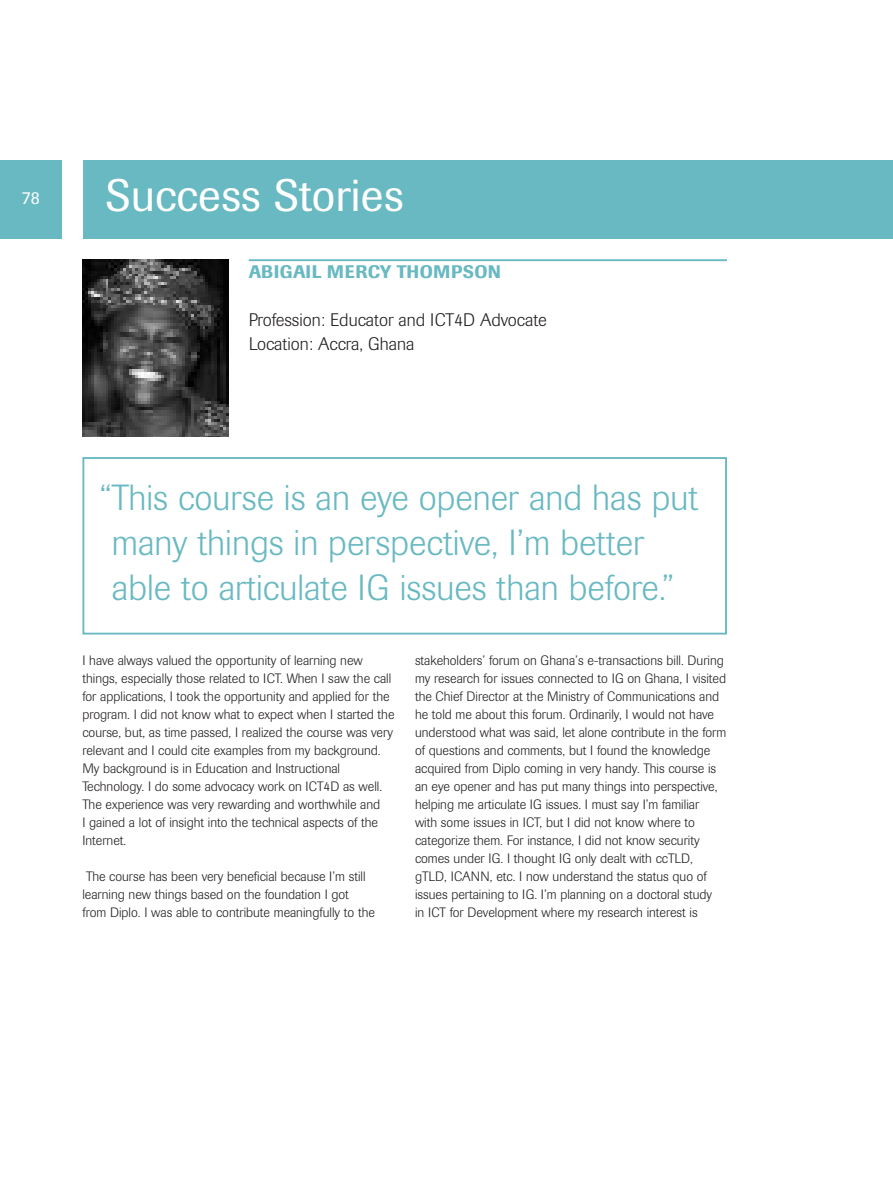
<style>
.page{position:relative;width:893px;height:1191px;background:#fff}
.page>*{position:absolute;margin:0;border:0;box-sizing:border-box;transform-origin:0 0}
.t1{font:45px "Imago";color:#fff}
.t2{font:300 36px/45px "Imago";color:#69b9c2}
.t3{font:300 18px/24px "Imago";color:#231f20}
.t4{font:500 18px "Imago";letter-spacing:.02em;color:#69b9c2}
.t5{font:18px "Imago";color:#fff}
.t6{font:300 13.5px/18px "Imago";color:#231f20}
</style>
<div class="page">
<div style="left:0;top:160px;width:62px;height:79px;background:#69b9c2"></div>
<div style="left:84px;top:160px;width:809px;height:79px;background:#69b9c2"></div>
<img style="left:82px;top:259px;width:146px;height:177px">
<div style="left:82px;top:457px;width:645px;height:177px;border:2px solid #69b9c2"></div>
<hr style="left:249px;top:259px;width:478px;height:2px;background:#69b9c2">
<h3 class="t5" style="left:22px;top:190px;width:20px">78</h3>
<h1 class="t1" style="left:106px;top:177px;width:299px">Success Stories</h1>
<h3 class="t4" style="left:249px;top:265px;width:254px">ABIGAIL MERCY THOMPSON</h3>
<h3 class="t3" style="left:249px;top:310px;width:300px">Profession: Educator and ICT4D Advocate<br>Location: Accra, Ghana</h3>
<h2 class="t2" style="left:112px;top:478px;width:588px;text-indent:-13px">“This course is an eye opener and has put many things in perspective, I’m better able to articulate IG issues than before.”</h2>
<p class="t6" style="left:82px;top:652px;width:314px">I have always valued the opportunity of learning new things, especially those related to ICT. When I saw the call for applications, I took the opportunity and applied for the program. I did not know what to expect when I started the course, but, as time passed, I realized the course was very relevant and I could cite examples from my background.<br>My background is in Education and Instructional Technology. I do some advocacy work on ICT4D as well.<br>The experience was very rewarding and worthwhile and<br>I gained a lot of insight into the technical aspects of the Internet.</p>
<p class="t6" style="left:82px;top:868px;width:294px">The course has been very beneficial because I’m still learning new things based on the foundation I got from Diplo. I was able to contribute meaningfully to the</p>
<p class="t6" style="left:415px;top:652px;width:313px">stakeholders’ forum on Ghana’s e-transactions bill. During my research for issues connected to IG on Ghana, I visited the Chief Director at the Ministry of Communications and he told me about this forum. Ordinarily, I would not have understood what was said, let alone contribute in the form of questions and comments, but I found the knowledge acquired from Diplo coming in very handy. This course is an eye opener and has put many things into perspective, helping me articulate IG issues. I must say I’m familiar<br>with some issues in ICT, but I did not know where to categorize them. For instance, I did not know security comes under IG. I thought IG only dealt with ccTLD, gTLD, ICANN, etc. I now understand the status quo of issues pertaining to IG. I’m planning on a doctoral study<br>in ICT for Development where my research interest is</p>
</div>
